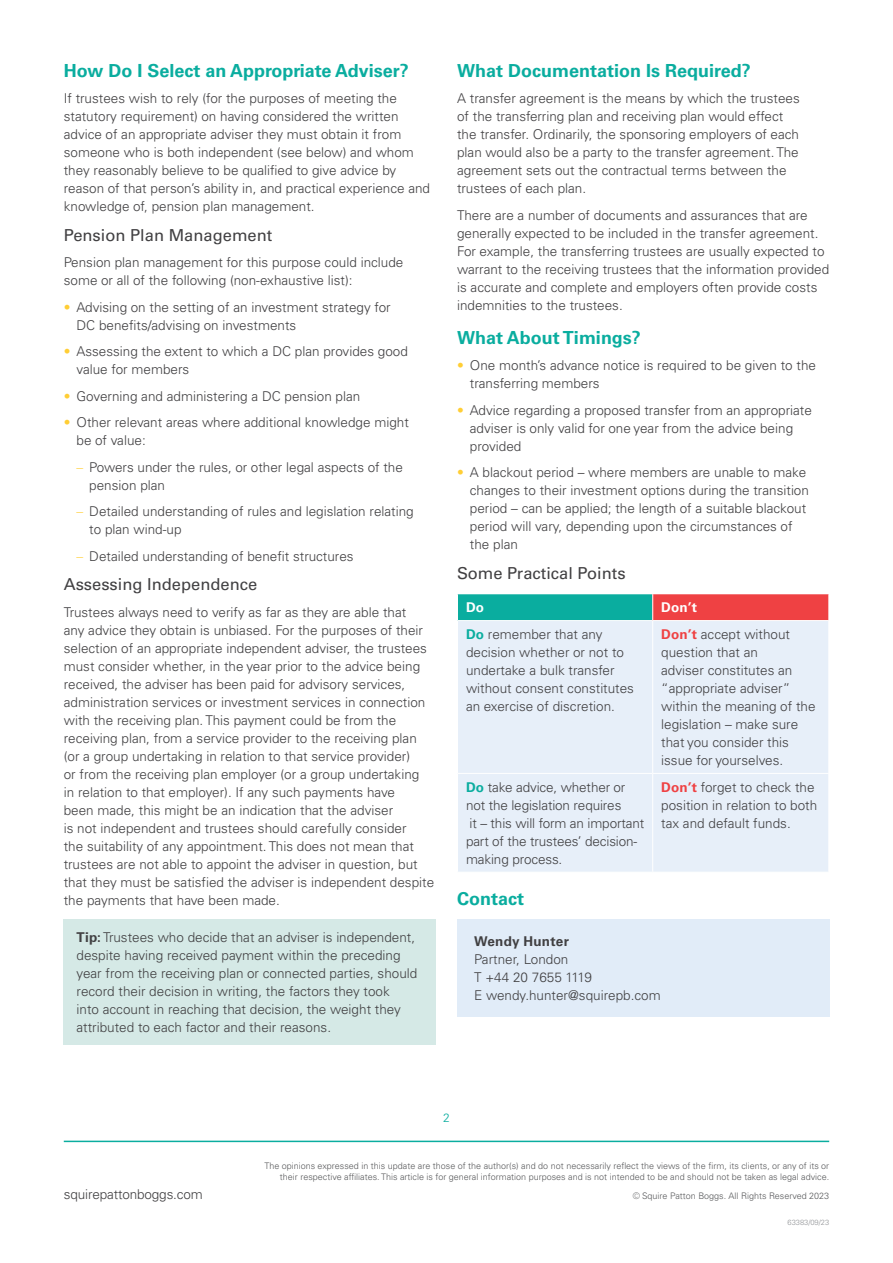
<style>
.page{position:relative;width:893px;height:1263px;background:#fff}
.page>*{position:absolute;margin:0;border:0;box-sizing:border-box;transform-origin:0 0}
.t1{font:700 18px "Univers LTCYR 65";color:#0aad9f}
.t2{font:16.5px "Univers LTCYR 55 Roman";color:#414042}
.t3{font:300 13.5px/18px "Univers LTCYR 45";color:#414042}
.t4{font:700 13.5px "Univers LTCYR 65";letter-spacing:.02em;color:#414042}
.t5{font:700 13.5px "Univers LTCYR 65";color:#fff}
.t6{font:300 12px "Univers LTCYR 45";color:#0aad9f}
.t7{font:300 9px/10.8px "Univers LTCYR 45";color:#58595b;text-align:right}
.t8{font:300 7.5px "Univers LTCYR 45";color:#939598}
.s1{color:#ffce35}
.s2{font-family:"Univers LTCYR 47 Light Cond";font-weight:400;color:#ffce35}
.s3{font-family:"Univers LTCYR 65";font-weight:700}
.s4{font-family:"Univers LTCYR 65";font-weight:700;color:#0aad9f}
.s5{font-family:"Univers LTCYR 65";font-weight:700;color:#ef4143}
</style>
<div class="page">
<hr style="left:64px;top:1140px;width:765px;height:2px;background:#0aad9f">
<div style="left:64px;top:919px;width:372px;height:126px;background:#d5e9e6"></div>
<div style="left:457px;top:594px;width:196px;height:27px;background:#0aad9f"></div>
<div style="left:653px;top:594px;width:176px;height:27px;background:#ef4143"></div>
<div style="left:458px;top:621px;width:370px;height:251px;background:#e7eff9"></div>
<svg style="left:457px;top:594px;width:1px;height:26px"></svg>
<svg style="left:652px;top:594px;width:1px;height:26px"></svg>
<svg style="left:828px;top:594px;width:1px;height:26px"></svg>
<hr style="left:457px;top:620px;width:196px;height:1px;background:#fff">
<hr style="left:653px;top:620px;width:176px;height:1px;background:#fff">
<hr style="left:652px;top:621px;width:1px;height:152px;background:#fff">
<hr style="left:457px;top:773px;width:196px;height:1px;background:#fff">
<hr style="left:653px;top:773px;width:176px;height:1px;background:#fff">
<hr style="left:652px;top:774px;width:1px;height:98px;background:#fff">
<div style="left:457px;top:919px;width:372px;height:98px;background:#e1ecf8"></div>
<h1 class="t1" style="left:64px;top:58px;width:346px">How Do I Select an Appropriate Adviser?</h1>
<p class="t3" style="left:64px;top:89px;width:368px">If trustees wish to rely (for the purposes of meeting the statutory requirement) on having considered the written advice of an appropriate adviser they must obtain it from someone who is both independent (see below) and whom they reasonably believe to be qualified to give advice by reason of that person’s ability in, and practical experience and knowledge of, pension plan management.</p>
<p class="t2" style="left:64px;top:224px;width:210px">Pension Plan Management</p>
<p class="t3" style="left:64px;top:253px;width:341px">Pension plan management for this purpose could include some or all of the following (non-exhaustive list):</p>
<p class="t3" style="left:77px;top:298px;width:316px;text-indent:-13px"><span class="s1">•</span> Advising on the setting of an investment strategy for<br>DC benefits/advising on investments</p>
<p class="t3" style="left:77px;top:342px;width:333px;text-indent:-13px"><span class="s1">•</span> Assessing the extent to which a DC plan provides good value for members</p>
<p class="t3" style="left:64px;top:387px;width:298px"><span class="s1">•</span> Governing and administering a DC pension plan</p>
<p class="t3" style="left:77px;top:413px;width:334px;text-indent:-13px"><span class="s1">•</span> Other relevant areas where additional knowledge might be of value:</p>
<p class="t3" style="left:89px;top:458px;width:315px;text-indent:-13px"><span class="s2">–</span> Powers under the rules, or other legal aspects of the pension plan</p>
<p class="t3" style="left:89px;top:502px;width:326px;text-indent:-13px"><span class="s2">–</span> Detailed understanding of rules and legislation relating to plan wind-up</p>
<p class="t3" style="left:77px;top:547px;width:279px"><span class="s2">–</span> Detailed understanding of benefit structures</p>
<p class="t2" style="left:64px;top:573px;width:195px">Assessing Independence</p>
<p class="t3" style="left:64px;top:603px;width:372px">Trustees always need to verify as far as they are able that<br>any advice they obtain is unbiased. For the purposes of their selection of an appropriate independent adviser, the trustees must consider whether, in the year prior to the advice being received, the adviser has been paid for advisory services, administration services or investment services in connection with the receiving plan. This payment could be from the receiving plan, from a service provider to the receiving plan (or a group undertaking in relation to that service provider)<br>or from the receiving plan employer (or a group undertaking<br>in relation to that employer). If any such payments have<br>been made, this might be an indication that the adviser<br>is not independent and trustees should carefully consider<br>the suitability of any appointment. This does not mean that trustees are not able to appoint the adviser in question, but that they must be satisfied the adviser is independent despite the payments that have been made.</p>
<p class="t3" style="left:77px;top:928px;width:342px"><span class="s3">Tip:</span> Trustees who decide that an adviser is independent, despite having received payment within the preceding year from the receiving plan or connected parties, should record their decision in writing, the factors they took<br>into account in reaching that decision, the weight they attributed to each factor and their reasons.</p>
<h1 class="t1" style="left:457px;top:58px;width:295px">What Documentation Is Required?</h1>
<p class="t3" style="left:457px;top:89px;width:344px">A transfer agreement is the means by which the trustees of the transferring plan and receiving plan would effect the transfer. Ordinarily, the sponsoring employers of each plan would also be a party to the transfer agreement. The agreement sets out the contractual terms between the trustees of each plan.</p>
<p class="t3" style="left:457px;top:206px;width:374px">There are a number of documents and assurances that are generally expected to be included in the transfer agreement.<br>For example, the transferring trustees are usually expected to warrant to the receiving trustees that the information provided is accurate and complete and employers often provide costs indemnities to the trustees.</p>
<h1 class="t1" style="left:457px;top:325px;width:185px">What About Timings?</h1>
<p class="t3" style="left:470px;top:356px;width:348px;text-indent:-13px"><span class="s1">•</span> One month’s advance notice is required to be given to the transferring members</p>
<p class="t3" style="left:470px;top:401px;width:344px;text-indent:-13px"><span class="s1">•</span> Advice regarding a proposed transfer from an appropriate adviser is only valid for one year from the advice being provided</p>
<p class="t3" style="left:470px;top:463px;width:341px;text-indent:-13px"><span class="s1">•</span> A blackout period – where members are unable to make changes to their investment options during the transition period – can be applied; the length of a suitable blackout period will vary, depending upon the circumstances of the plan</p>
<p class="t2" style="left:457px;top:562px;width:170px">Some Practical Points</p>
<p class="t5" style="left:466px;top:598px;width:20px">Do</p>
<p class="t5" style="left:661px;top:598px;width:37px">Don’t</p>
<p class="t3" style="left:466px;top:625px;width:169px"><span class="s4">Do</span> remember that any decision whether or not to undertake a bulk transfer without consent constitutes an exercise of discretion.</p>
<p class="t3" style="left:661px;top:625px;width:156px"><span class="s5">Don’t</span> accept without question that an<br>adviser constitutes an “appropriate adviser” within the meaning of the legislation – make sure that you consider this issue for yourselves.</p>
<p class="t3" style="left:466px;top:777px;width:180px"><span class="s4">Do</span> take advice, whether or not the legislation requires<br>it – this will form an important part of the trustees’ decision&shy;making process.</p>
<p class="t3" style="left:661px;top:777px;width:158px"><span class="s5">Don’t</span> forget to check the position in relation to both tax and default funds.</p>
<h1 class="t1" style="left:457px;top:886px;width:69px">Contact</h1>
<p class="t4" style="left:474px;top:932px;width:96px">Wendy Hunter</p>
<p class="t3" style="left:474px;top:950px;width:188px">Partner, London<br>T +44 20 7655 1119<br>E wendy.hunter@squirepb.com</p>
<p class="t6" style="left:443px;top:1110px;width:8px">2</p>
<p class="t3" style="left:64px;top:1185px;width:141px">squirepattonboggs.com</p>
<p class="t7" style="left:265px;top:1160px;width:566px">The opinions expressed in this update are those of the author(s) and do not necessarily reflect the views of the firm, its clients, or any of its or their respective affiliates. This article is for general information purposes and is not intended to be and should not be taken as legal advice.</p>
<p class="t7" style="left:633px;top:1190px;width:198px">© Squire Patton Boggs. All Rights Reserved 2023</p>
<p class="t8" style="left:787px;top:1217px;width:43px">63383/09/23</p>
</div>
